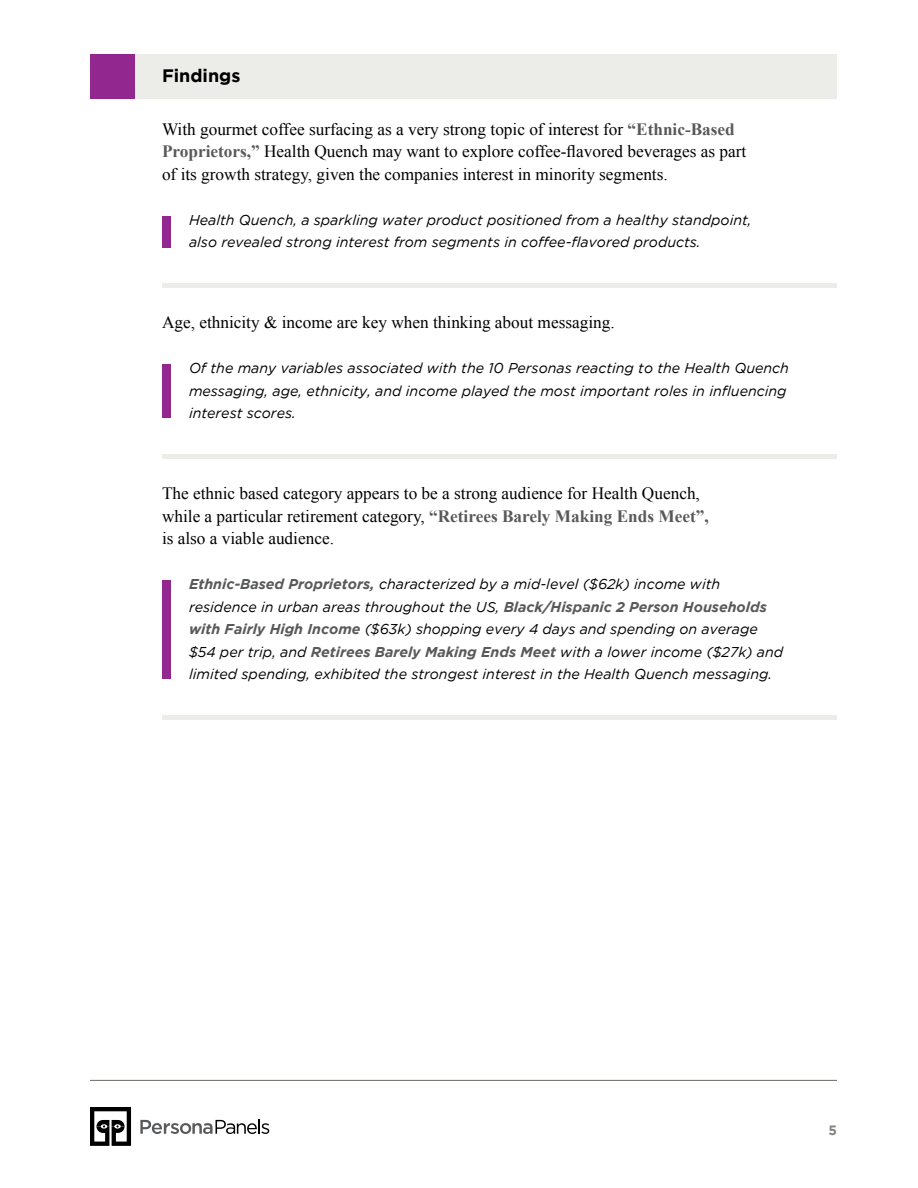
<style>
.page{position:relative;width:918px;height:1188px;background:#fff}
.page>*{position:absolute;margin:0;border:0;box-sizing:border-box;transform-origin:0 0}
.t1{font:700 18px "Gotham";color:#000}
.t2{font:17.25px/22.5px "Times New Roman";color:#000}
.t3{font:italic 14.25px/22.5px "Gotham";color:#000}
.t4{font:700 13.5px "Gotham";color:#83877e}
.s1{font-weight:700;color:#58595b}
</style>
<div class="page">
<hr style="left:90px;top:1080px;width:747px;height:1px;background:#686b62">
<svg style="left:90px;top:1107px;width:41px;height:39px"></svg>
<svg style="left:140px;top:1119px;width:129px;height:15px"></svg>
<div style="left:135px;top:54px;width:702px;height:45px;background:#ecece9"></div>
<div style="left:90px;top:54px;width:45px;height:45px;background:#92278f"></div>
<div style="left:162px;top:216px;width:9px;height:32px;background:#92278f"></div>
<hr style="left:162px;top:284px;width:675px;height:4px;background:#ecece9">
<div style="left:162px;top:364px;width:9px;height:54px;background:#92278f"></div>
<div style="left:162px;top:454px;width:675px;height:5px;background:#ecece9"></div>
<div style="left:162px;top:580px;width:9px;height:100px;background:#92278f"></div>
<hr style="left:162px;top:716px;width:675px;height:4px;background:#ecece9">
<p class="t1" style="left:162px;top:65px;width:80px">Findings</p>
<p class="t2" style="left:162px;top:118px;width:586px">With gourmet coffee surfacing as a very strong topic of interest for <span class="s1">“Ethnic-Based<br>Proprietors,”</span> Health Quench may want to explore coffee-flavored beverages as part of its growth strategy, given the companies interest in minority segments.</p>
<p class="t3" style="left:189px;top:209px;width:564px">Health Quench, a sparkling water product positioned from a healthy standpoint, also revealed strong interest from segments in coffee-flavored products.</p>
<p class="t2" style="left:162px;top:311px;width:454px">Age, ethnicity &amp; income are key when thinking about messaging.</p>
<p class="t3" style="left:189px;top:357px;width:601px">Of the many variables associated with the 10 Personas reacting to the Health Quench messaging, age, ethnicity, and income played the most important roles in influencing interest scores.</p>
<p class="t2" style="left:162px;top:482px;width:548px">The ethnic based category appears to be a strong audience for Health Quench, while a particular retirement category, <span class="s1">“Retirees Barely Making Ends Meet”, </span>is also a viable audience.</p>
<p class="t3" style="left:189px;top:573px;width:596px"><span class="s1">Ethnic-Based Proprietors,</span> characterized by a mid-level ($62k) income with residence in urban areas throughout the US, <span class="s1">Black/Hispanic 2 Person Households with Fairly High Income</span> ($63k) shopping every 4 days and spending on average $54 per trip, and <span class="s1">Retirees Barely Making Ends Meet</span> with a lower income ($27k) and limited spending, exhibited the strongest interest in the Health Quench messaging.</p>
<p class="t4" style="left:828px;top:1122px;width:10px">5</p>
</div>
